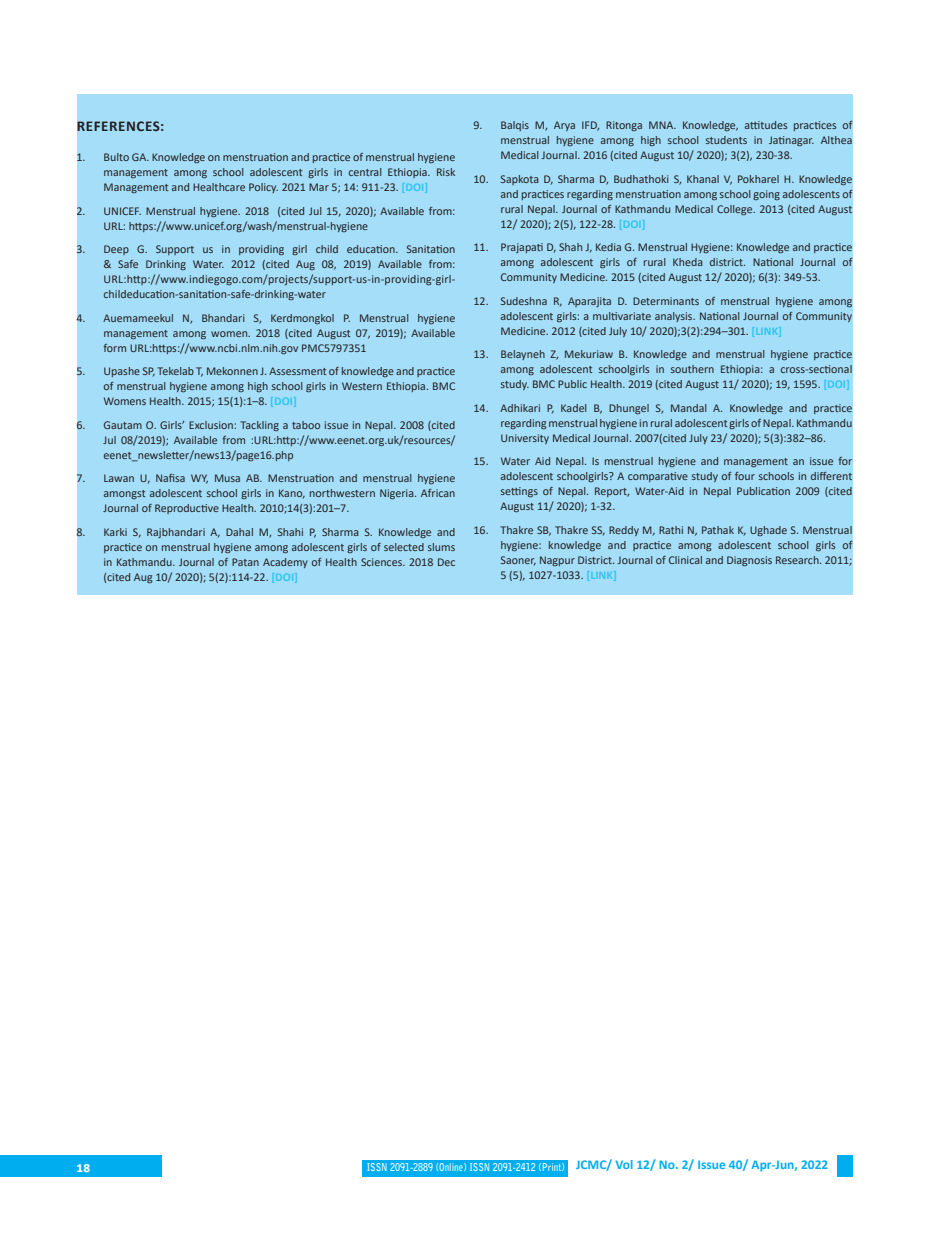
<style>
.page{position:relative;width:929px;height:1253px;background:#fff}
.page>*{position:absolute;margin:0;border:0;box-sizing:border-box;transform-origin:0 0}
.t1{font:700 15px "Calibri";letter-spacing:.04em;color:#231f20}
.t2{font:700 15px "Calibri";color:#fff}
.t3{font:12px/15px "Calibri";color:#231f20;text-align:justify}
.t4{font:700 10.8px "Bell Gothic Std";color:#fff;scale:.83 1}
.s1{font-weight:700;color:#30c5f3}
</style>
<div class="page">
<div style="left:837px;top:1155px;width:15px;height:21px;background:#00aeef"></div>
<div style="left:0;top:1155px;width:162px;height:21px;background:#00aeef"></div>
<div style="left:362px;top:1160px;width:205px;height:16px;background:#00aeef"></div>
<div style="left:77px;top:95px;width:775px;height:500px;background:#a4def8"></div>
<p class="t1" style="left:77px;top:116px;width:89px">REFERENCES:</p>
<p class="t3" style="left:104px;top:150px;width:353px;text-indent:-27px">1. Bulto GA. Knowledge on menstruation and practice of menstrual hygiene management among school adolescent girls in central Ethiopia. Risk Management and Healthcare Policy. 2021 Mar 5; 14: 911-23. <span class="s1">[DOI]</span></p>
<p class="t3" style="left:104px;top:203px;width:353px;text-indent:-27px">2. UNICEF. Menstrual hygiene. 2018 (cited Jul 15, 2020); Available from:<br>URL: https://www.unicef.org/wash/menstrual-hygiene</p>
<p class="t3" style="left:104px;top:242px;width:353px;text-indent:-27px">3. Deep G. Support us in providing girl child education. Sanitation &amp; Safe Drinking Water. 2012 (cited Aug 08, 2019) Available from:<br>URL:http://www.indiegogo.com/projects/support-us-in-providing-girl&shy;childeducation-sanitation-safe-drinking-water</p>
<p class="t3" style="left:104px;top:310px;width:353px;text-indent:-27px">4. Auemameekul N, Bhandari S, Kerdmongkol P. Menstrual hygiene management among women. 2018 (cited August 07, 2019); Available form URL:https://www.ncbi.nlm.nih.gov PMC5797351</p>
<p class="t3" style="left:104px;top:364px;width:353px;text-indent:-27px">5. Upashe SP, Tekelab T, Mekonnen J. Assessment of knowledge and practice of menstrual hygiene among high school girls in Western Ethiopia. BMC Womens Health. 2015; 15(1):1–8. <span class="s1">[DOI]</span></p>
<p class="t3" style="left:104px;top:417px;width:353px;text-indent:-27px">6. Gautam O. Girls’ Exclusion: Tackling a taboo issue in Nepal. 2008 (cited Jul 08/2019); Available from :URL:http://www.eenet.org.uk/resources/ eenet_newsletter/news13/page16.php</p>
<p class="t3" style="left:104px;top:471px;width:353px;text-indent:-27px">7. Lawan U, Nafisa WY, Musa AB. Menstruation and menstrual hygiene amongst adolescent school girls in Kano, northwestern Nigeria. African Journal of Reproductive Health. 2010;14(3):201–7.</p>
<p class="t3" style="left:104px;top:524px;width:353px;text-indent:-27px">8. Karki S, Rajbhandari A, Dahal M, Shahi P, Sharma S. Knowledge and practice on menstrual hygiene among adolescent girls of selected slums in Kathmandu. Journal of Patan Academy of Health Sciences. 2018 Dec (cited Aug 10/ 2020); 5(2):114-22. <span class="s1">[DOI]</span></p>
<p class="t3" style="left:500px;top:117px;width:353px;text-indent:-27px">9. Balqis M, Arya IFD, Ritonga MNA. Knowledge, attitudes practices of menstrual hygiene among high school students in Jatinagar. Althea Medical Journal. 2016 (cited August 10/ 2020); 3(2), 230-38.</p>
<p class="t3" style="left:500px;top:171px;width:353px;text-indent:-27px">10. Sapkota D, Sharma D, Budhathoki S, Khanal V, Pokharel H. Knowledge and practices regarding menstruation among school going adolescents of rural Nepal. Journal of Kathmandu Medical College. 2013 (cited August 12/ 2020); 2(5), 122-28. <span class="s1">[DOI]</span></p>
<p class="t3" style="left:500px;top:239px;width:353px;text-indent:-27px">11. Prajapati D, Shah J, Kedia G. Menstrual Hygiene: Knowledge and practice among adolescent girls of rural Kheda district. National Journal of Community Medicine. 2015 (cited August 12/ 2020); 6(3): 349-53.</p>
<p class="t3" style="left:500px;top:293px;width:353px;text-indent:-27px">12. Sudeshna R, Aparajita D. Determinants of menstrual hygiene among adolescent girls: a multivariate analysis. National Journal of Community Medicine. 2012 (cited July 10/ 2020);3(2):294–301. <span class="s1">[LINK]</span></p>
<p class="t3" style="left:500px;top:346px;width:353px;text-indent:-27px">13. Belayneh Z, Mekuriaw B. Knowledge and menstrual hygiene practice among adolescent schoolgirls in southern Ethiopia: a cross-sectional study. BMC Public Health. 2019 (cited August 11/ 2020); 19, 1595. <span class="s1">[DOI]</span></p>
<p class="t3" style="left:500px;top:400px;width:353px;text-indent:-27px">14. Adhikari P, Kadel B, Dhungel S, Mandal A. Knowledge and practice regarding menstrual hygiene in rural adolescent girls of Nepal. Kathmandu University Medical Journal. 2007(cited July 23/ 2020); 5(3):382–86.</p>
<p class="t3" style="left:500px;top:453px;width:353px;text-indent:-27px">15. Water Aid Nepal. Is menstrual hygiene and management an issue for adolescent schoolgirls? A comparative study of four schools in different settings of Nepal. Report, Water-Aid in Nepal Publication 2009 (cited August 11/ 2020); 1-32.</p>
<p class="t3" style="left:500px;top:522px;width:353px;text-indent:-27px">16. Thakre SB, Thakre SS, Reddy M, Rathi N, Pathak K, Ughade S. Menstrual hygiene: knowledge and practice among adolescent school girls of Saoner, Nagpur District. Journal of Clinical and Diagnosis Research. 2011; 5 (5), 1027-1033. <span class="s1">[LINK]</span></p>
<p class="t2" style="left:77px;top:1156px;width:15px">18</p>
<p class="t4" style="left:367px;top:1161px;width:558px">ISSN 2091-2889 (Online) ISSN 2091-2412 (Print) <sup>JCMC/</sup> <sup>Vol</sup> <sup>12/</sup> <sup>No.</sup> <sup>2/</sup> <sup>Issue</sup> <sup>40/</sup> <sup>Apr-Jun,</sup> <sup>2022</sup></p>
</div>
